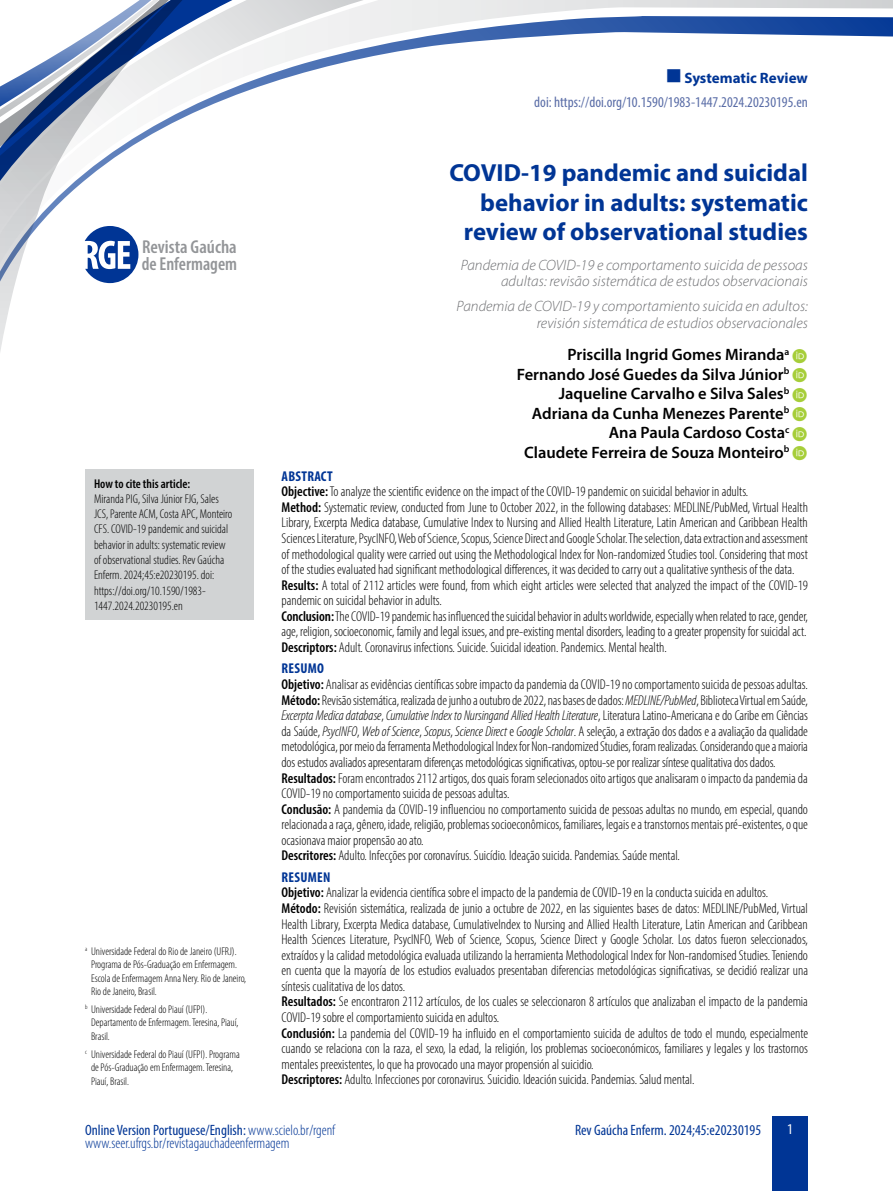
<style>
.page{position:relative;width:893px;height:1191px;background:#fff}
.page>*{position:absolute;margin:0;border:0;box-sizing:border-box;transform-origin:0 0}
.t1{font:700 24.75px/29.7px "Myriad Pro";color:#003595;text-align:right}
.t2{font:600 condensed 18.75px/16.6px "Myriad Pro";color:#939598}
.t3{font:600 16.5px/19.5px "Myriad Pro";color:#000;text-align:right}
.t4{font:italic 300 15px/16.5px "Myriad Pro";color:#6d6e71;text-align:right}
.t5{font:condensed 15px "Myriad Pro";color:#003595}
.t6{font:condensed 15px "Myriad Pro";color:#5a6da7}
.t7{font:300 condensed 15px "Myriad Pro";color:#003595}
.t8{font:700 15px "Myriad Pro";color:#003595}
.t9{font:condensed 15px "Myriad Pro";color:#fff}
.t10{font:300 condensed 14.25px/15.6px "Myriad Pro";color:#000}
.t11{font:300 condensed 12.75px/15.3px "Myriad Pro";color:#000}
.t12{font:600 condensed 12.75px "Myriad Pro";color:#000}
.t13{font:300 condensed 11.25px/13.5px "Myriad Pro";color:#000}
.s1{font-weight:700;color:#003595}
.s2{font-weight:600}
.s3{font-style:italic}
.s4{font-weight:300}
</style>
<div class="page">
<svg style="left:202px;top:0;width:691px;height:109px"></svg>
<svg style="left:0;top:0;width:202px;height:352px"></svg>
<div style="left:772px;top:1116px;width:36px;height:75px;background:#003595"></div>
<svg style="left:85px;top:226px;width:53px;height:57px"></svg>
<div style="left:85px;top:469px;width:169px;height:151px;background:#d1d3d4"></div>
<svg style="left:667px;top:69px;width:13px;height:14px"></svg>
<p class="t8" style="left:684px;top:68px;width:125px">Systematic Review</p>
<h2 class="t2" style="left:142px;top:238px;width:97px">Revista Gaúcha de Enfermagem</h2>
<p class="t12" style="left:94px;top:475px;width:98px">How to cite this article:</p>
<p class="t11" style="left:94px;top:491px;width:140px">Miranda PIG, Silva Júnior FJG, Sales JCS, Parente ACM, Costa APC, Monteiro CFS. COVID-19 pandemic and suicidal behavior in adults: systematic review of observational studies. Rev Gaúcha Enferm. 2024;45:e20230195. doi: https://doi.org/10.1590/1983- 1447.2024.20230195.en</p>
<p class="t13" style="left:91px;top:944px;width:157px;text-indent:-6px"><sup>a</sup> Universidade Federal do Rio de Janeiro (UFRJ).<br>Programa de Pós-Graduação em Enfermagem.<br>Escola de Enfermagem Anna Nery. Rio de Janeiro, Rio de Janeiro, Brasil.</p>
<p class="t13" style="left:91px;top:1002px;width:149px;text-indent:-6px"><sup>b</sup> Universidade Federal do Piauí (UFPI).<br>Departamento de Enfermagem. Teresina, Piauí,<br>Brasil.</p>
<p class="t13" style="left:91px;top:1047px;width:150px;text-indent:-6px"><sup>c</sup> Universidade Federal do Piauí (UFPI). Programa de Pós-Graduação em Enfermagem. Teresina,<br>Piauí, Brasil.</p>
<p class="t6" style="left:534px;top:93px;width:275px">doi: https://doi.org/10.1590/1983-1447.2024.20230195.en</p>
<h1 class="t1" style="left:449px;top:157px;width:360px">COVID-19 pandemic and suicidal behavior in adults: systematic review of observational studies</h1>
<p class="t4" style="left:461px;top:256px;width:349px">Pandemia de COVID-19 e comportamento suicida de pessoas adultas: revisão sistemática de estudos observacionais</p>
<p class="t4" style="left:457px;top:298px;width:353px">Pandemia de COVID-19 y comportamiento suicida en adultos: revisión sistemática de estudios observacionales</p>
<p class="t3" style="left:517px;top:344px;width:274px">Priscilla Ingrid Gomes Miranda<sup>a </sup>Fernando José Guedes da Silva Júnior<sup>b </sup>Jaqueline Carvalho e Silva Sales<sup>b </sup>Adriana da Cunha Menezes Parente<sup>b </sup>Ana Paula Cardoso Costa<sup>c<br></sup>Claudete Ferreira de Souza Monteiro<sup>b</sup></p>
<p class="t10" style="left:281px;top:468px;width:528px"><span class="s1">ABSTRACT<br></span><span class="s2">Objective:</span> To analyze the scientific evidence on the impact of the COVID-19 pandemic on suicidal behavior in adults.<br><span class="s2">Method:</span> Systematic review, conducted from June to October 2022, in the following databases: MEDLINE/PubMed, Virtual Health Library, Excerpta Medica database, Cumulative Index to Nursing and Allied Health Literature, Latin American and Caribbean Health Sciences Literature, PsycINFO, Web of Science, Scopus, Science Direct and Google Scholar. The selection, data extraction and assessment of methodological quality were carried out using the Methodological Index for Non-randomized Studies tool. Considering that most of the studies evaluated had significant methodological differences, it was decided to carry out a qualitative synthesis of the data.<br><span class="s2">Results:</span> A total of 2112 articles were found, from which eight articles were selected that analyzed the impact of the COVID-19 pandemic on suicidal behavior in adults.<br><span class="s2">Conclusion:</span> The COVID-19 pandemic has influenced the suicidal behavior in adults worldwide, especially when related to race, gender, age, religion, socioeconomic, family and legal issues, and pre-existing mental disorders, leading to a greater propensity for suicidal act.<br><span class="s2">Descriptors:</span> Adult. Coronavirus infections. Suicide. Suicidal ideation. Pandemics. Mental health.</p>
<p class="t10" style="left:281px;top:661px;width:528px"><span class="s1">RESUMO<br></span><span class="s2">Objetivo:</span> Analisar as evidências científicas sobre impacto da pandemia da COVID-19 no comportamento suicida de pessoas adultas.<br><span class="s2">Método:</span> Revisão sistemática, realizada de junho a outubro de 2022, nas bases de dados: <span class="s3">MEDLINE/PubMed</span>, Biblioteca Virtual em Saúde, <span class="s3">Excerpta Medica database</span>, <span class="s3">Cumulative Index to Nursingand Allied Health Literature</span>, Literatura Latino-Americana e do Caribe em Ciências da Saúde, <span class="s3">PsycINFO</span>, <span class="s3">Web of Science</span>, <span class="s3">Scopus</span>, <span class="s3">Science Direct</span> e <span class="s3">Google Scholar</span>. A seleção, a extração dos dados e a avaliação da qualidade metodológica, por meio da ferramenta Methodological Index for Non-randomized Studies, foram realizadas. Considerando que a maioria dos estudos avaliados apresentaram diferenças metodológicas significativas, optou-se por realizar síntese qualitativa dos dados.<br><span class="s2">Resultados:</span> Foram encontrados 2112 artigos, dos quais foram selecionados oito artigos que analisaram o impacto da pandemia da COVID-19 no comportamento suicida de pessoas adultas.<br><span class="s2">Conclusão:</span> A pandemia da COVID-19 influenciou no comportamento suicida de pessoas adultas no mundo, em especial, quando relacionada a raça, gênero, idade, religião, problemas socioeconômicos, familiares, legais e a transtornos mentais pré-existentes, o que ocasionava maior propensão ao ato.<br><span class="s2">Descritores:</span> Adulto. Infecções por coronavírus. Suicídio. Ideação suicida. Pandemias. Saúde mental.</p>
<p class="t10" style="left:281px;top:869px;width:528px"><span class="s1">RESUMEN<br></span><span class="s2">Objetivo:</span> Analizar la evidencia científica sobre el impacto de la pandemia de COVID-19 en la conducta suicida en adultos.<br><span class="s2">Método:</span> Revisión sistemática, realizada de junio a octubre de 2022, en las siguientes bases de datos: MEDLINE/PubMed, Virtual Health Library, Excerpta Medica database, CumulativeIndex to Nursing and Allied Health Literature, Latin American and Caribbean Health Sciences Literature, PsycINFO, Web of Science, Scopus, Science Direct y Google Scholar. Los datos fueron seleccionados, extraídos y la calidad metodológica evaluada utilizando la herramienta Methodological Index for Non-randomised Studies. Teniendo en cuenta que la mayoría de los estudios evaluados presentaban diferencias metodológicas significativas, se decidió realizar una síntesis cualitativa de los datos.<br><span class="s2">Resultados:</span> Se encontraron 2112 artículos, de los cuales se seleccionaron 8 artículos que analizaban el impacto de la pandemia COVID-19 sobre el comportamiento suicida en adultos.<br><span class="s2">Conclusión:</span> La pandemia del COVID-19 ha influido en el comportamiento suicida de adultos de todo el mundo, especialmente cuando se relaciona con la raza, el sexo, la edad, la religión, los problemas socioeconómicos, familiares y legales y los trastornos mentales preexistentes, lo que ha provocado una mayor propensión al suicidio.<br><span class="s2">Descriptores:</span> Adulto. Infecciones por coronavirus. Suicidio. Ideación suicida. Pandemias. Salud mental.</p>
<p class="t5" style="left:85px;top:1121px;width:252px">Online Version Portuguese/English: <span class="s4">www.scielo.br/rgenf</span></p>
<p class="t7" style="left:85px;top:1134px;width:206px">www.seer.ufrgs.br/revistagauchadeenfermagem</p>
<p class="t5" style="left:575px;top:1121px;width:188px">Rev Gaúcha Enferm. 2024;45:e20230195</p>
<p class="t9" style="left:787px;top:1120px;width:7px">1</p>
</div>
